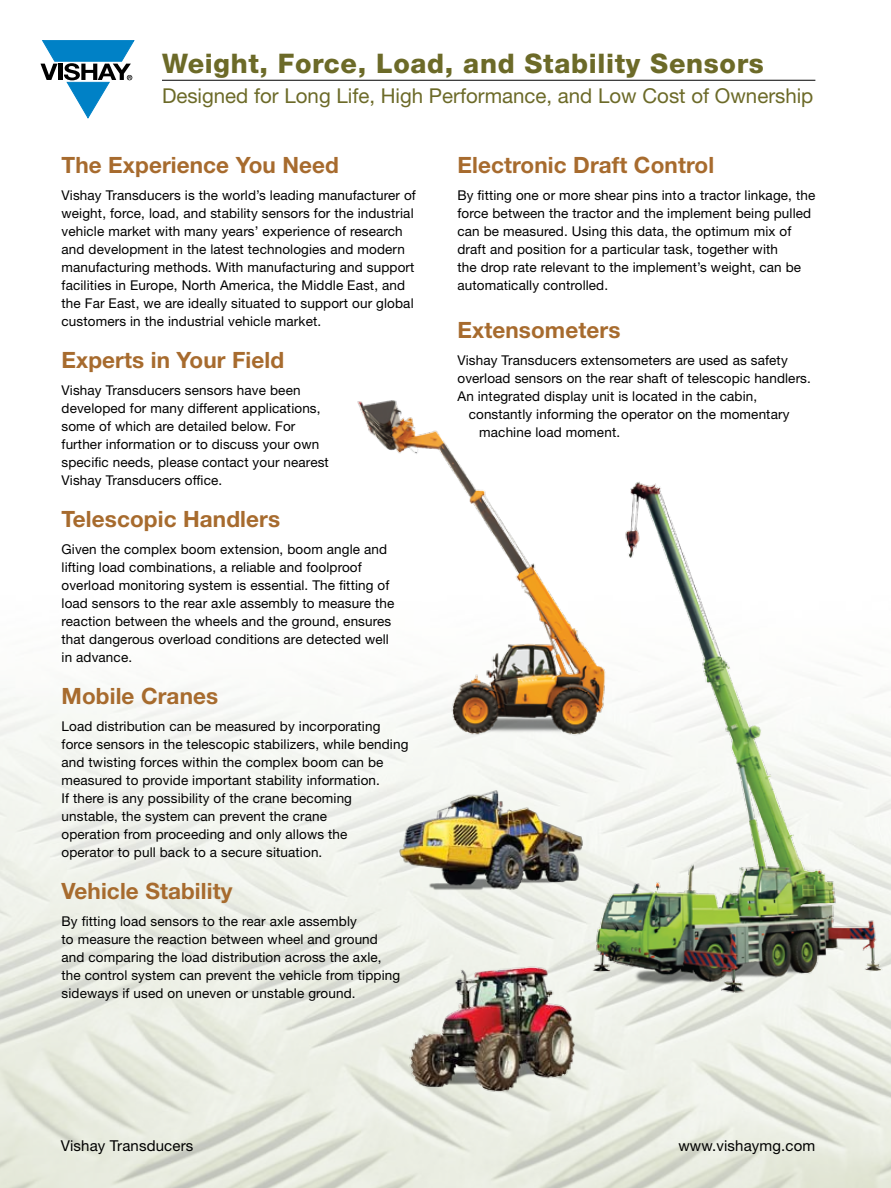
<style>
.page{position:relative;width:891px;height:1188px;background:#fff}
.page>*{position:absolute;margin:0;border:0;box-sizing:border-box;transform-origin:0 0}
.t1{font:800 27px "Helvetica Neue LT Std";letter-spacing:.025em;color:#6c6a28}
.t2{font:700 22.5px "Helvetica Neue LT Std";letter-spacing:.005em;color:#a76b2e}
.t3{font:20.4px "Helvetica Neue LT Std";color:#6c6a28}
.t4{font:15px "Helvetica Neue LT Std";letter-spacing:.01em;color:#000}
.t5{font:13.5px/18px "Helvetica Neue LT Std";letter-spacing:.01em;color:#000}
</style>
<div class="page">
<svg style="left:41px;top:40px;width:93px;height:78px"></svg>
<hr style="left:162px;top:80px;width:653px;height:1px;background:#000">
<img style="left:352px;top:400px;width:186px;height:372px">
<img style="left:389px;top:958px;width:214px;height:142px">
<img style="left:538px;top:481px;width:353px;height:545px">
<img style="left:398px;top:785px;width:187px;height:108px">
<h1 class="t1" style="left:162px;top:47px;width:603px">Weight, Force, Load, and Stability Sensors</h1>
<h3 class="t3" style="left:162px;top:84px;width:653px">Designed for Long Life, H igh Performance, and Low Cost of Ownership</h3>
<h2 class="t2" style="left:62px;top:151px;width:279px">The Experience You Need</h2>
<p class="t5" style="left:62px;top:186px;width:356px">Vishay Transducers is the world’s leading manufacturer of weight, force, load, and stability sensors for the industrial vehicle market with many years’ experience of research and development in the latest technologies and modern manufacturing methods. With manufacturing and support facilities in Europe, North America, the M iddle East, and the Far East, we are ideally situated to support our global customers in the industrial vehicle market.</p>
<h2 class="t2" style="left:62px;top:346px;width:224px">Experts in Your Field</h2>
<p class="t5" style="left:62px;top:381px;width:269px">Vishay Transducers sensors have been developed for many different applications, some of which are detailed below. For further information or to discuss your own specific needs, please contact your nearest Vishay Transducers office.</p>
<h2 class="t2" style="left:62px;top:505px;width:220px">Telescopic Handlers</h2>
<p class="t5" style="left:62px;top:540px;width:334px">Given the complex boom extension, boom angle and lifting load combinations, a reliable and foolproof overload monitoring system is essential. The fitting of load sensors to the rear axle assembly to measure the reaction between the wheels and the ground, ensures that dangerous overload conditions are detected well in advance.</p>
<h2 class="t2" style="left:62px;top:682px;width:158px">Mobile Cranes</h2>
<p class="t5" style="left:62px;top:717px;width:348px">Load distribution can be measured by incorporating force sensors in the telescopic stabilizers, while bending and twisting forces within the complex boom can be measured to provide important stability information.<br>If there is any possibility of the crane becoming unstable, the system can prevent the crane<br>operation from proceeding and only allows the<br>operator to pull back to a secure situation.</p>
<h2 class="t2" style="left:62px;top:877px;width:173px">Vehicle Stability</h2>
<p class="t5" style="left:62px;top:912px;width:340px">By fitting load sensors to the rear axle assembly<br>to measure the reaction between wheel and ground and comparing the load distribution across the axle, the control system can prevent the vehicle from tipping sideways if used on uneven or unstable ground.</p>
<h2 class="t2" style="left:457px;top:151px;width:258px">Electronic Draft Control</h2>
<p class="t5" style="left:457px;top:186px;width:359px">By fitting one or more shear pins into a tractor linkage, the force between the tractor and the implement being pulled can be measured. Using this data, the optimum mix of draft and position for a particular task, together with<br>the drop rate relevant to the implement’s weight, can be automatically controlled.</p>
<h2 class="t2" style="left:457px;top:316px;width:164px">Extensometers</h2>
<p class="t5" style="left:457px;top:351px;width:332px">Vishay Transducers extensometers are used as safety</p>
<p class="t5" style="left:457px;top:369px;width:355px">overload sensors on the rear shaft of telescopic handlers.</p>
<p class="t5" style="left:457px;top:387px;width:301px">An integrated display unit is located in the cabin,</p>
<p class="t5" style="left:469px;top:405px;width:322px">constantly informing the operator on the momentary</p>
<p class="t5" style="left:479px;top:423px;width:142px">machine load moment.</p>
<p class="t4" style="left:61px;top:1137px;width:134px">Vishay Transducers</p>
<p class="t4" style="left:678px;top:1137px;width:138px">www.vishaymg.com</p>
</div>
